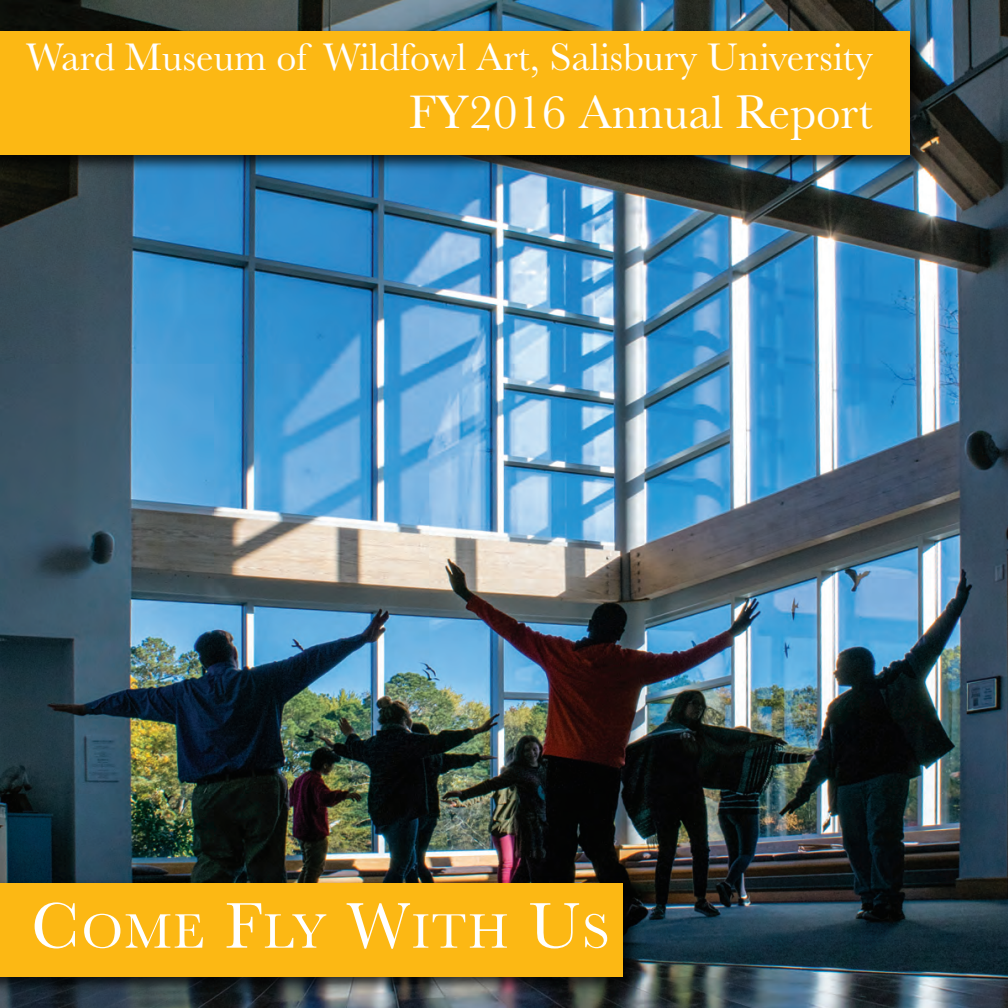
<style>
.page{position:relative;width:1008px;height:1008px;background:#fff}
.page>*{position:absolute;margin:0;border:0;box-sizing:border-box;transform-origin:0 0}
.t1{font:50.4px "Baskerville";letter-spacing:.035em;color:#fff}
.t2{font:48.82px "Baskerville";color:#fff}
.t3{font:39.9px "Baskerville";color:#fff}
.s1{font-size:67.2px}
</style>
<div class="page">
<img style="left:0;top:0;width:1008px;height:1008px">
<img style="left:0;top:875px;width:645px;height:124px">
<div style="left:0;top:883px;width:623px;height:93px;background:#fcb814"></div>
<img style="left:0;top:24px;width:933px;height:154px">
<div style="left:0;top:32px;width:910px;height:123px;background:#fcb814"></div>
<p class="t3" style="left:26px;top:44px;width:848px">Ward Museum of Wildfowl Art, Salisbury University</p>
<p class="t2" style="left:409px;top:96px;width:465px">FY2016 Annual Report</p>
<p class="t1" style="left:32px;top:914px;width:579px"><span class="s1">C</span>OME <span class="s1">F</span>LY <span class="s1">W</span>ITH <span class="s1">U</span>S</p>
</div>
